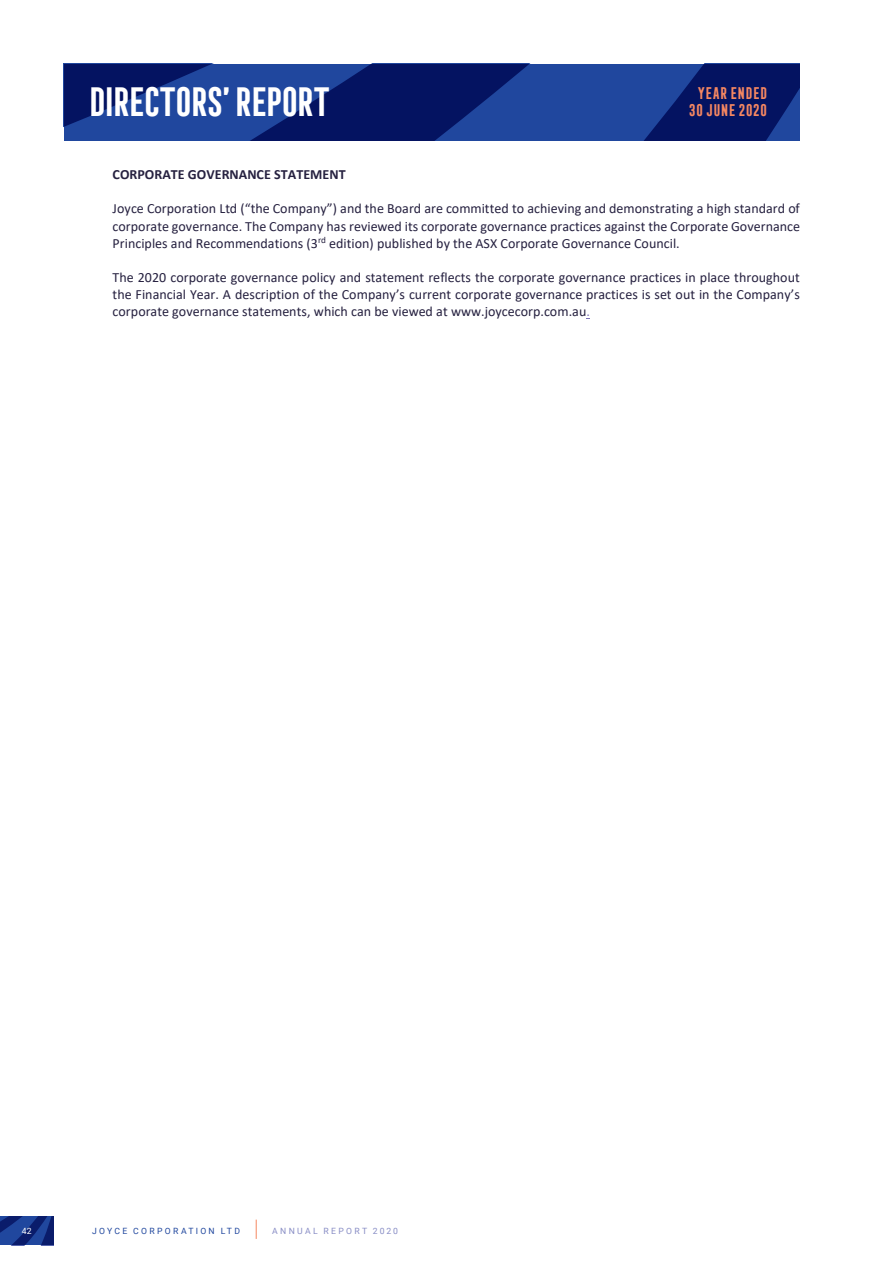
<style>
.page{position:relative;width:893px;height:1263px;background:#fff}
.page>*{position:absolute;margin:0;border:0;box-sizing:border-box;transform-origin:0 0}
.t1{font:700 37.5px "Frontage Condensed";letter-spacing:-.15em;color:#fff}
.t2{font:700 15.45px/16.5px "Frontage Condensed";letter-spacing:-.08em;color:#f58761;text-align:right}
.t3{font:14.1px/17.2px "Calibri";color:#262140;text-align:justify}
.t4{font:700 14.1px "Calibri";color:#262140}
.t5{font:8.7px "Roboto";letter-spacing:.265em;color:#20479e}
.t6{font:8.7px "Roboto";letter-spacing:.265em;color:#888dc5}
.t7{font:8.7px "Roboto";color:#fff}
.s1{color:#7a70b5}
</style>
<div class="page">
<svg style="left:256px;top:1219px;width:1px;height:20px"></svg>
<svg style="left:0;top:1216px;width:54px;height:29px;background:#153386"></svg>
<svg style="left:64px;top:64px;width:162px;height:76px;background:#153286"></svg>
<svg style="left:226px;top:64px;width:573px;height:76px;background:#122d7f"></svg>
<h1 class="t1" style="left:85px;top:81px;width:247px">DIRECTORS’REPORT</h1>
<p class="t2" style="left:687px;top:85px;width:82px">YEAR ENDED<br>30 JUNE 2020</p>
<p class="t4" style="left:113px;top:164px;width:235px">CORPORATE GOVERNANCE STATEMENT</p>
<p class="t3" style="left:113px;top:200px;width:689px">Joyce Corporation Ltd (“the Company”) and the Board are committed to achieving and demonstrating a high standard of corporate governance. The Company has reviewed its corporate governance practices against the Corporate Governance Principles and Recommendations (3<sup>rd</sup> edition) published by the ASX Corporate Governance Council.</p>
<p class="t3" style="left:113px;top:269px;width:689px">The 2020 corporate governance policy and statement reflects the corporate governance practices in place throughout the Financial Year. A description of the Company’s current corporate governance practices is set out in the Company’s corporate governance statements, which can be viewed at www.joycecorp.com.au<span class="s1">.</span></p>
<p class="t7" style="left:22px;top:1225px;width:12px">42</p>
<p class="t5" style="left:92px;top:1224px;width:149px">JOYCE CORPORATION LTD</p>
<p class="t6" style="left:272px;top:1224px;width:127px">ANNUAL REPORT 2020</p>
</div>
